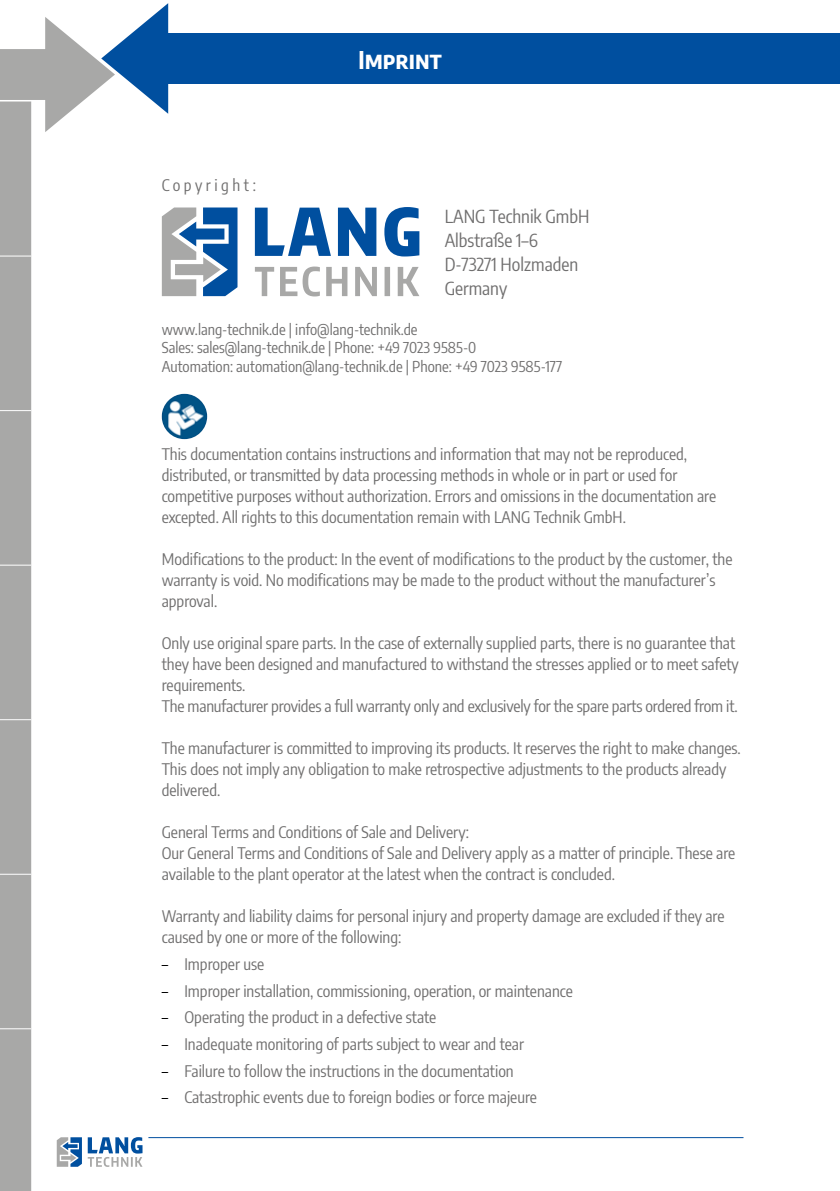
<style>
.page{position:relative;width:840px;height:1191px;background:#fff}
.page>*{position:absolute;margin:0;border:0;box-sizing:border-box;transform-origin:0 0}
.t1{font:700 24px "Encode Sans Condensed";color:#fff}
.t2{font:18px/24px "Encode Sans Condensed";color:#706f6f}
.t3{font:16px/21px "Encode Sans Condensed";color:#706f6f}
.t4{font:16px "Encode Sans Condensed";letter-spacing:.22em;color:#706f6f}
.t5{font:15px/18.6px "Encode Sans Condensed";color:#706f6f}
.s1{color:#000}
</style>
<div class="page">
<div style="left:162px;top:33px;width:677px;height:51px;background:#004f9f"></div>
<hr style="left:148px;top:1137px;width:595px;height:1px;background:#004f9f">
<svg style="left:0;top:3px;width:419px;height:1188px"></svg>
<img style="left:162px;top:394px;width:45px;height:45px;border-radius:23px">
<p class="t4" style="left:162px;top:174px;width:96px">Copyright:</p>
<h1 class="t1" style="left:358px;top:42px;width:85px">Imprint</h1>
<p class="t2" style="left:444px;top:204px;width:146px">LANG Technik GmbH<br>Albstraße 1–6<br>D-73271 Holzmaden<br>Germany</p>
<p class="t5" style="left:162px;top:319px;width:402px">www.lang-technik.de | info@lang-technik.de<br>Sales: sales@lang-technik.de | Phone: +49 7023 9585-0<br>Automation: automation@lang-technik.de | Phone: +49 7023 9585-177</p>
<p class="t3" style="left:162px;top:443px;width:555px">This documentation contains instructions and information that may not be reproduced, distributed, or transmitted by data processing methods in whole or in part or used for competitive purposes without authorization. Errors and omissions in the documentation are excepted. All rights to this documentation remain with LANG Technik GmbH.</p>
<p class="t3" style="left:162px;top:548px;width:572px">Modifications to the product: In the event of modifications to the product by the customer, the warranty is void. No modifications may be made to the product without the manufacturer’s approval.</p>
<p class="t3" style="left:162px;top:632px;width:578px">Only use original spare parts. In the case of externally supplied parts, there is no guarantee that they have been designed and manufactured to withstand the stresses applied or to meet safety requirements.<br>The manufacturer provides a full warranty only and exclusively for the spare parts ordered from it.</p>
<p class="t3" style="left:162px;top:737px;width:580px">The manufacturer is committed to improving its products. It reserves the right to make changes.<br>This does not imply any obligation to make retrospective adjustments to the products already delivered.</p>
<p class="t3" style="left:162px;top:821px;width:574px">General Terms and Conditions of Sale and Delivery:<br>Our General Terms and Conditions of Sale and Delivery apply as a matter of principle. These are available to the plant operator at the latest when the contract is concluded.</p>
<p class="t3" style="left:162px;top:905px;width:564px">Warranty and liability claims for personal injury and property damage are excluded if they are caused by one or more of the following:</p>
<p class="t3" style="left:162px;top:952px;width:104px"><span class="s1">–</span> Improper use</p>
<p class="t3" style="left:162px;top:979px;width:412px"><span class="s1">–</span> Improper installation, commissioning, operation, or maintenance</p>
<p class="t3" style="left:162px;top:1006px;width:276px"><span class="s1">–</span> Operating the product in a defective state</p>
<p class="t3" style="left:162px;top:1032px;width:363px"><span class="s1">–</span> Inadequate monitoring of parts subject to wear and tear</p>
<p class="t3" style="left:162px;top:1059px;width:353px"><span class="s1">–</span> Failure to follow the instructions in the documentation</p>
<p class="t3" style="left:162px;top:1086px;width:376px"><span class="s1">–</span> Catastrophic events due to foreign bodies or force majeure</p>
</div>
